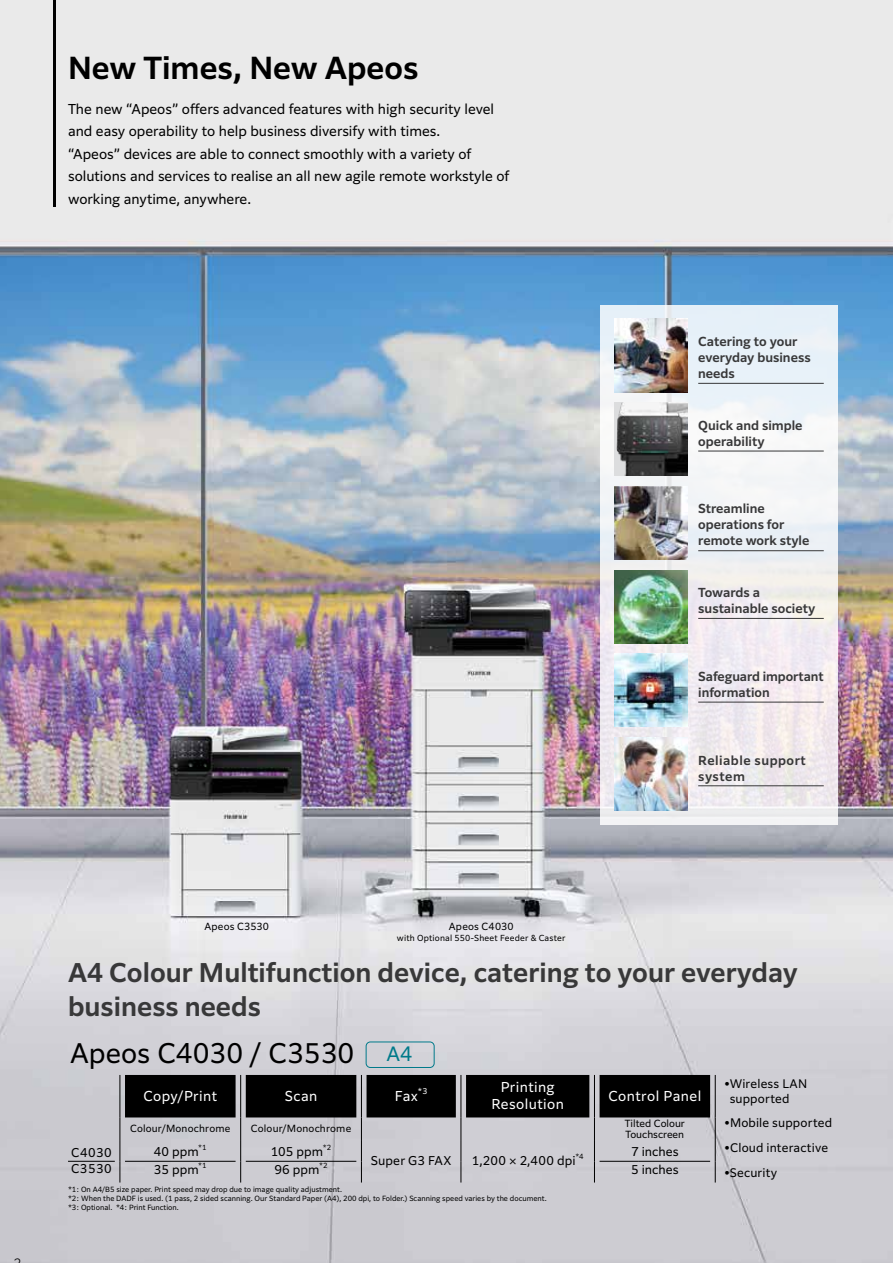
<style>
.page{position:relative;width:893px;height:1263px;background:#fff}
.page>*{position:absolute;margin:0;border:0;box-sizing:border-box;transform-origin:0 0}
.t1{font:600 30px "Clarimo UDPE";color:#000}
.t2{font:26.7px "Clarimo UDPE";color:#000}
.t3{font:600 25.5px/34.5px "Clarimo UDPE";color:#383839}
.t4{font:19.5px "Clarimo UDPE";color:#007a8a}
.t5{font:13.5px/22.5px "Clarimo UDPE";color:#000}
.t6{font:13.5px/16.5px "Clarimo UDPE";letter-spacing:.03em;color:#fff;text-align:center}
.t7{font:300 12.75px "Clarimo UDPE";color:#000}
.t8{font:600 12.3px/16px "Clarimo UDPE";color:#383839}
.t9{font:600 12.3px/16px "Clarimo UDPE";letter-spacing:.04em;color:#383839}
.t10{font:12px "Clarimo UDPE";letter-spacing:.005em;color:#000}
.t11{font:11.7px/14.2px "Clarimo UDPE";letter-spacing:.015em;color:#000}
.t12{font:9.75px/10.5px "Clarimo UDPE";letter-spacing:.015em;color:#000}
.t13{font:8.25px "Clarimo UDPE";letter-spacing:.02em;color:#000}
.t14{font:7.8px "Clarimo UDPE";color:#fff}
.t15{font:7.05px/9px "Clarimo UDPE";color:#000}
.s1{font-weight:600}
</style>
<div class="page">
<img style="left:0;top:0;width:893px;height:1263px">
<div style="left:601px;top:305px;width:237px;height:520px;background:linear-gradient(to bottom,#edf6fa,#f1e9eb)"></div>
<hr style="left:698px;top:451px;width:126px;height:1px;background:#383839">
<hr style="left:698px;top:550px;width:126px;height:1px;background:#383839">
<hr style="left:698px;top:702px;width:126px;height:1px;background:#383839">
<hr style="left:698px;top:618px;width:126px;height:1px;background:#383839">
<hr style="left:698px;top:785px;width:126px;height:1px;background:#383839">
<div style="left:614px;top:403px;width:74px;height:73px;background:#dcddde"></div>
<img style="left:617px;top:403px;width:71px;height:73px">
<img style="left:614px;top:486px;width:74px;height:74px">
<hr style="left:68px;top:1161px;width:47px;height:1px;background:#000">
<svg style="left:120px;top:1075px;width:596px;height:107px;background:#7f7f82"></svg>
<div style="left:366px;top:1041px;width:69px;height:27px;border:1px solid #007a8a;border-radius:4px"></div>
<hr style="left:53px;top:0;width:2px;height:207px;background:#000">
<hr style="left:698px;top:383px;width:126px;height:1px;background:#383839">
<img style="left:614px;top:319px;width:74px;height:73px">
<img style="left:614px;top:570px;width:74px;height:73px">
<img style="left:614px;top:737px;width:74px;height:74px">
<img style="left:614px;top:654px;width:74px;height:73px">
<h1 class="t1" style="left:68px;top:43px;width:352px">New Times, New Apeos</h1>
<p class="t5" style="left:68px;top:97px;width:443px">The new “Apeos” offers advanced features with high security level and easy operability to help business diversify with times.<br>“Apeos” devices are able to connect smoothly with a variety of solutions and services to realise an all new agile remote workstyle of working anytime, anywhere.</p>
<p class="t8" style="left:698px;top:333px;width:114px">Catering to your everyday business needs</p>
<p class="t8" style="left:698px;top:416px;width:106px">Quick and simple operability</p>
<p class="t8" style="left:698px;top:500px;width:113px">Streamline operations for remote work style</p>
<p class="t8" style="left:698px;top:584px;width:119px">Towards a sustainable society</p>
<p class="t8" style="left:698px;top:667px;width:127px">Safeguard important information</p>
<p class="t9" style="left:698px;top:751px;width:109px">Reliable support system</p>
<p class="t7" style="left:14px;top:1253px;width:10px">2</p>
<p class="t12" style="left:204px;top:921px;width:66px">Apeos C3530</p>
<p class="t12" style="left:449px;top:921px;width:66px">Apeos C4030</p>
<p class="t13" style="left:397px;top:931px;width:170px">with Optional 550-Sheet Feeder &amp; Caster</p>
<h3 class="t3" style="left:68px;top:953px;width:731px">A4 Colour Multifunction device, catering to your everyday business needs</h3>
<h2 class="t2" style="left:70px;top:1032px;width:286px">Apeos C4030 / C3530</h2>
<p class="t6" style="left:143px;top:1086px;width:75px">Copy/Print</p>
<p class="t6" style="left:285px;top:1086px;width:34px">Scan</p>
<p class="t6" style="left:395px;top:1086px;width:25px">Fax</p>
<p class="t14" style="left:418px;top:1085px;width:11px">*3</p>
<p class="t6" style="left:491px;top:1078px;width:74px">Printing<br>Resolution</p>
<p class="t6" style="left:608px;top:1086px;width:94px">Control Panel</p>
<p class="t11" style="left:730px;top:1076px;width:79px;text-indent:-5px"><span class="s1">•</span>Wireless LAN supported</p>
<p class="t11" style="left:725px;top:1115px;width:109px"><span class="s1">•</span>Mobile supported</p>
<p class="t11" style="left:725px;top:1139px;width:105px"><span class="s1">•</span>Cloud interactive</p>
<p class="t11" style="left:725px;top:1164px;width:54px"><span class="s1">•</span>Security</p>
<h3 class="t4" style="left:387px;top:1038px;width:28px">A4</h3>
<p class="t12" style="left:130px;top:1123px;width:102px">Colour/Monochrome</p>
<p class="t12" style="left:251px;top:1123px;width:102px">Colour/Monochrome</p>
<p class="t12" style="left:625px;top:1117px;width:62px">Tilted Colour<br>Touchscreen</p>
<p class="t10" style="left:71px;top:1143px;width:42px">C4030</p>
<p class="t10" style="left:154px;top:1142px;width:46px">40 ppm</p>
<p class="t15" style="left:198px;top:1142px;width:10px">*1</p>
<p class="t10" style="left:271px;top:1142px;width:54px">105 ppm</p>
<p class="t15" style="left:323px;top:1142px;width:10px">*2</p>
<p class="t10" style="left:631px;top:1142px;width:49px">7 inches</p>
<p class="t10" style="left:371px;top:1151px;width:82px">Super G3 FAX</p>
<p class="t10" style="left:472px;top:1151px;width:105px">1,200 × 2,400 dpi</p>
<p class="t15" style="left:575px;top:1152px;width:10px">*4</p>
<p class="t10" style="left:71px;top:1159px;width:42px">C3530</p>
<p class="t10" style="left:154px;top:1160px;width:46px">35 ppm</p>
<p class="t15" style="left:198px;top:1161px;width:10px">*1</p>
<p class="t10" style="left:274px;top:1160px;width:47px">96 ppm</p>
<p class="t15" style="left:319px;top:1161px;width:10px">*2</p>
<p class="t10" style="left:631px;top:1160px;width:49px">5 inches</p>
<p class="t15" style="left:68px;top:1184px;width:480px">*1: On A4/B5 size paper. Print speed may drop due to image quality adjustment.<br>*2: When the DADF is used. (1 pass, 2 sided scanning. Our Standard Paper (A4), 200 dpi, to Folder.) Scanning speed varies by the document. *3: Optional. *4: Print Function.</p>
</div>
